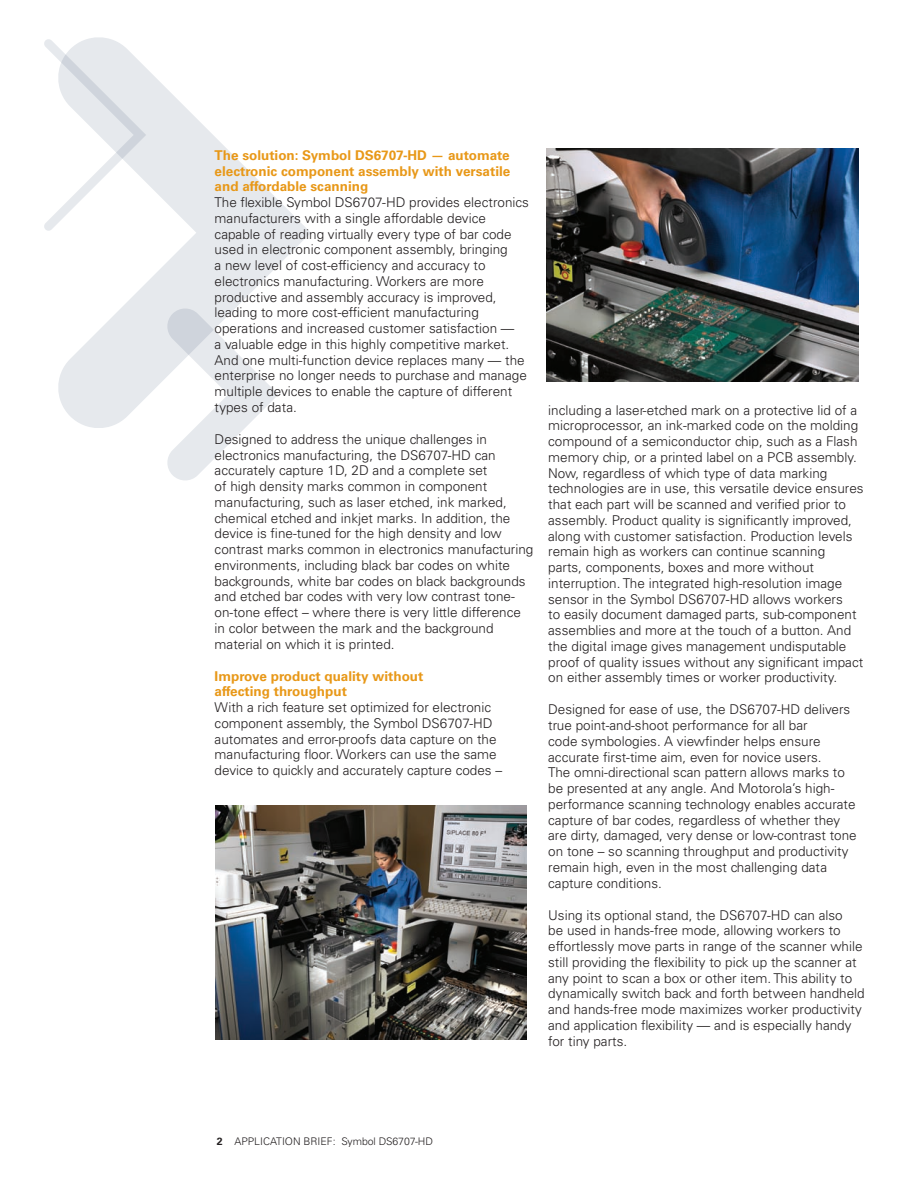
<style>
.page{position:relative;width:918px;height:1188px;background:#fff}
.page>*{position:absolute;margin:0;border:0;box-sizing:border-box;transform-origin:0 0}
.Body_copy{font:300 13.5px/15.8px "Univers LT Std";color:#231f20}
.Body_Heading_3{font:700 13.5px/15.8px "Univers LT Std";color:#e89818;text-align:justify}
.Descriptor{font:300 10.5px "Univers LT Std";letter-spacing:-.01em;color:#231f20}
.s1{font-weight:700}
</style>
<div class="page">
<svg style="left:58px;top:37px;width:253px;height:391px"></svg>
<svg style="left:166px;top:307px;width:113px;height:174px"></svg>
<svg style="left:44px;top:39px;width:102px;height:192px"></svg>
<img style="left:215px;top:805px;width:311px;height:234px">
<img style="left:547px;top:148px;width:311px;height:234px">
<p class="Body_Heading_3" style="left:215px;top:147px;width:297px">The solution: Symbol DS6707-HD — automate electronic component assembly with versatile and affordable scanning</p>
<p class="Body_copy" style="left:215px;top:194px;width:316px">The flexible Symbol DS6707-HD provides electronics manufacturers with a single affordable device capable of reading virtually every type of bar code used in electronic component assembly, bringing<br>a new level of cost-efficiency and accuracy to electronics manufacturing. Workers are more productive and assembly accuracy is improved, leading to more cost-efficient manufacturing operations and increased customer satisfaction —<br>a valuable edge in this highly competitive market.<br>And one multi-function device replaces many — the enterprise no longer needs to purchase and manage multiple devices to enable the capture of different types of data.</p>
<p class="Body_copy" style="left:215px;top:431px;width:320px">Designed to address the unique challenges in electronics manufacturing, the DS6707-HD can accurately capture 1D, 2D and a complete set<br>of high density marks common in component manufacturing, such as laser etched, ink marked, chemical etched and inkjet marks. In addition, the device is fine-tuned for the high density and low contrast marks common in electronics manufacturing environments, including black bar codes on white backgrounds, white bar codes on black backgrounds and etched bar codes with very low contrast tone&shy;on-tone effect – where there is very little difference in color between the mark and the background material on which it is printed.</p>
<p class="Body_Heading_3" style="left:215px;top:668px;width:210px">Improve product quality without affecting throughput</p>
<p class="Body_copy" style="left:215px;top:699px;width:289px">With a rich feature set optimized for electronic component assembly, the Symbol DS6707-HD automates and error-proofs data capture on the manufacturing floor. Workers can use the same device to quickly and accurately capture codes –</p>
<p class="Body_copy" style="left:548px;top:402px;width:317px">including a laser-etched mark on a protective lid of a microprocessor, an ink-marked code on the molding compound of a semiconductor chip, such as a Flash memory chip, or a printed label on a PCB assembly.<br>N ow, regardless of which type of data marking technologies are in use, this versatile device ensures that each part will be scanned and verified prior to assembly. Product quality is significantly improved, along with customer satisfaction. Production levels remain high as workers can continue scanning<br>parts, components, boxes and more without interruption. The integrated high-resolution image sensor in the Symbol DS6707-HD allows workers<br>to easily document damaged parts, sub-component assemblies and more at the touch of a button. And the digital image gives management undisputable proof of quality issues without any significant impact on either assembly times or worker productivity.</p>
<p class="Body_copy" style="left:548px;top:702px;width:310px">Designed for ease of use, the DS6707-HD delivers true point-and-shoot performance for all bar<br>code symbologies. A viewfinder helps ensure accurate first-time aim, even for novice users.<br>The omni-directional scan pattern allows marks to be presented at any angle. And Motorola’s high&shy;performance scanning technology enables accurate capture of bar codes, regardless of whether they are dirty, damaged, very dense or low-contrast tone on tone – so scanning throughput and productivity remain high, even in the most challenging data capture conditions.</p>
<p class="Body_copy" style="left:548px;top:907px;width:318px">Using its optional stand, the DS6707-HD can also<br>be used in hands-free mode, allowing workers to effortlessly move parts in range of the scanner while still providing the flexibility to pick up the scanner at any point to scan a box or other item. This ability to dynamically switch back and forth between handheld and hands-free mode maximizes worker productivity and application flexibility — and is especially handy for tiny parts.</p>
<p class="Descriptor" style="left:217px;top:1135px;width:49px"><span class="s1">2</span> Applicati</p>
<p class="Descriptor" style="left:285px;top:1135px;width:150px">on BRIEF: Symbol DS6707-HD</p>
</div>
